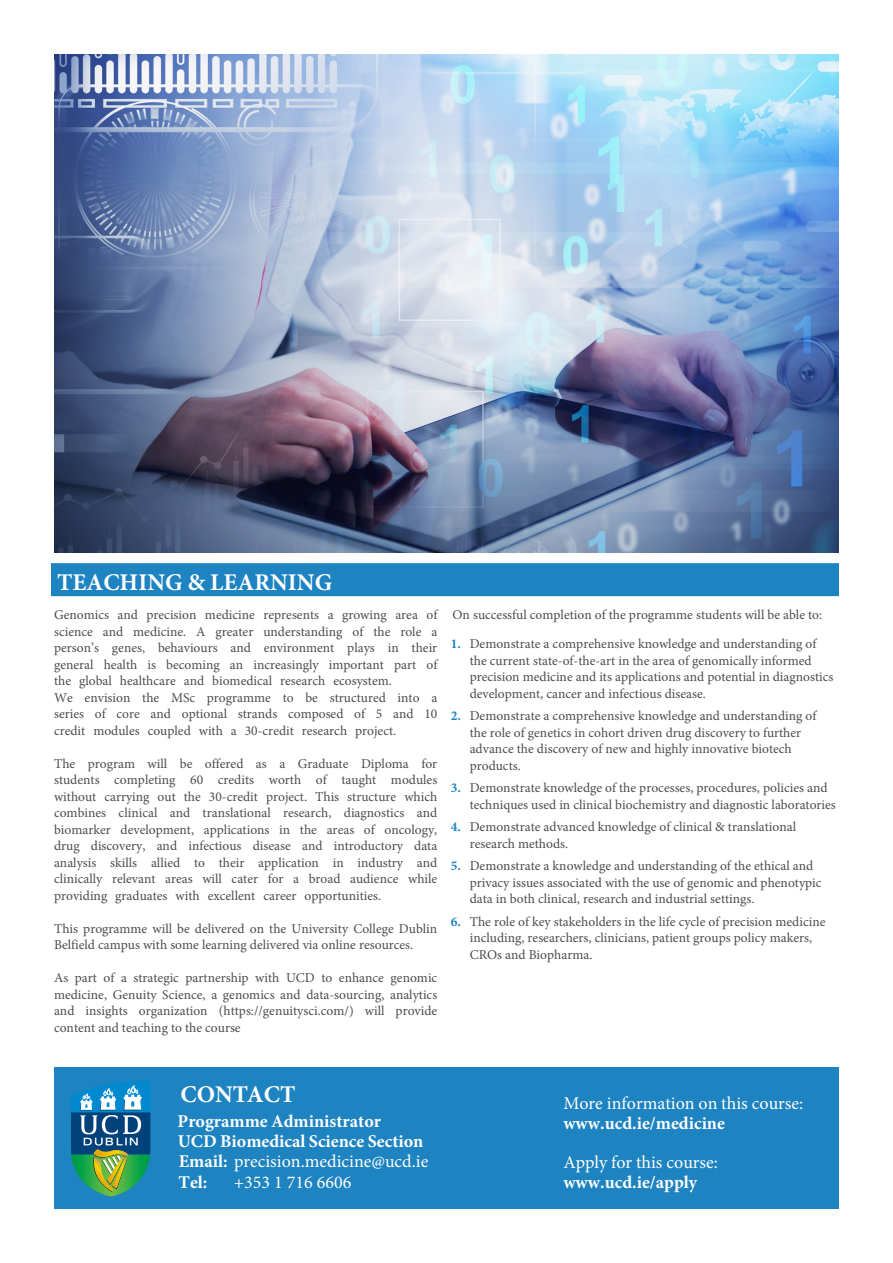
<style>
.page{position:relative;width:893px;height:1263px;background:#fff}
.page>*{position:absolute;margin:0;border:0;box-sizing:border-box;transform-origin:0 0}
.head{font:700 24px "Minion Pro";color:#fff}
.new_bullet2{font:18px/19.2px "Minion Pro";color:#fff}
.head-2{font:700 18px "Minion Pro";color:#fff}
.head-3{font:18px "Minion Pro";color:#fff}
.head-4{font:13.5px/16.5px "Minion Pro";color:#4b4c4d}
.Body{font:13.5px "Minion Pro";color:#4b4c4d}
.s1{font-weight:700;color:#1e83c1}
.s2{font-weight:700}
</style>
<div class="page">
<img style="left:54px;top:54px;width:785px;height:498px">
<div style="left:54px;top:1067px;width:785px;height:142px;background:#1e83c1"></div>
<svg style="left:71px;top:1081px;width:79px;height:115px;background:#3d8b90"></svg>
<div style="left:51px;top:563px;width:788px;height:33px;background:#1e83c1"></div>
<p class="head" style="left:57px;top:566px;width:277px">TEACHING &amp; LEARNING</p>
<p class="head-4" style="left:54px;top:607px;width:385px">Genomics and precision medicine represents a growing area of science and medicine. A greater understanding of the role a person’s genes, behaviours and environment plays in their general health is becoming an increasingly important part of the global healthcare and biomedical research ecosystem.<br>We envision the MSc programme to be structured into a series of core and optional strands composed of 5 and 10 credit modules coupled with a 30-credit research project.</p>
<p class="head-4" style="left:54px;top:755px;width:385px;text-align:justify">The program will be offered as a Graduate Diploma for students completing 60 credits worth of taught modules without carrying out the 30-credit project. This structure which combines clinical and translational research, diagnostics and biomarker development, applications in the areas of oncology, drug discovery, and infectious disease and introductory data analysis skills allied to their application in industry and clinically relevant areas will cater for a broad audience while providing graduates with excellent career opportunities.</p>
<p class="head-4" style="left:54px;top:920px;width:385px">This programme will be delivered on the University College Dublin<br>Belfield campus with some learning delivered via online resources.</p>
<p class="head-4" style="left:54px;top:970px;width:385px;text-align:justify">As part of a strategic partnership with UCD to enhance genomic medicine, Genuity Science, a genomics and data-sourcing, analytics and insights organization (https://genuitysci.com/) will provide content and teaching to the course</p>
<p class="Body" style="left:453px;top:606px;width:371px">On successful completion of the programme students will be able to:</p>
<p class="head-4" style="left:470px;top:636px;width:365px;text-indent:-19px"><span class="s1">1.</span> Demonstrate a comprehensive knowledge and understanding of the current state-of-the-art in the area of genomically informed precision medicine and its applications and potential in diagnostics development, cancer and infectious disease.</p>
<p class="head-4" style="left:470px;top:708px;width:348px;text-indent:-19px"><span class="s1">2.</span> Demonstrate a comprehensive knowledge and understanding of the role of genetics in cohort driven drug discovery to further advance the discovery of new and highly innovative biotech products.</p>
<p class="head-4" style="left:470px;top:780px;width:368px;text-indent:-19px"><span class="s1">3.</span> Demonstrate knowledge of the processes, procedures, policies and techniques used in clinical biochemistry and diagnostic laboratories</p>
<p class="head-4" style="left:470px;top:819px;width:328px;text-indent:-19px"><span class="s1">4.</span> Demonstrate advanced knowledge of clinical &amp; translational research methods.</p>
<p class="head-4" style="left:470px;top:858px;width:353px;text-indent:-19px"><span class="s1">5.</span> Demonstrate a knowledge and understanding of the ethical and privacy issues associated with the use of genomic and phenotypic data in both clinical, research and industrial settings.</p>
<p class="head-4" style="left:470px;top:913px;width:357px;text-indent:-19px"><span class="s1">6.</span> The role of key stakeholders in the life cycle of precision medicine including, researchers, clinicians, patient groups policy makers,<br>CROs and Biopharma.</p>
<p class="head" style="left:181px;top:1077px;width:116px">CONTACT</p>
<p class="head-2" style="left:178px;top:1108px;width:205px">Programme Administrator</p>
<p class="head-2" style="left:178px;top:1128px;width:247px">UCD Biomedical Science Section</p>
<p class="head-3" style="left:179px;top:1149px;width:251px"><span class="s2">Email:</span> precision.medicine@ucd.ie</p>
<p class="head-2" style="left:179px;top:1170px;width:30px">Tel:</p>
<p class="head-3" style="left:234px;top:1170px;width:119px">+353 1 716 6606</p>
<p class="new_bullet2" style="left:563px;top:1094px;width:241px">More information on this course: <span class="s2">www.ucd.ie/medicine</span></p>
<p class="new_bullet2" style="left:563px;top:1152px;width:156px;line-height:19.8px">Apply for this course: <span class="s2">www.ucd.ie/apply</span></p>
</div>
